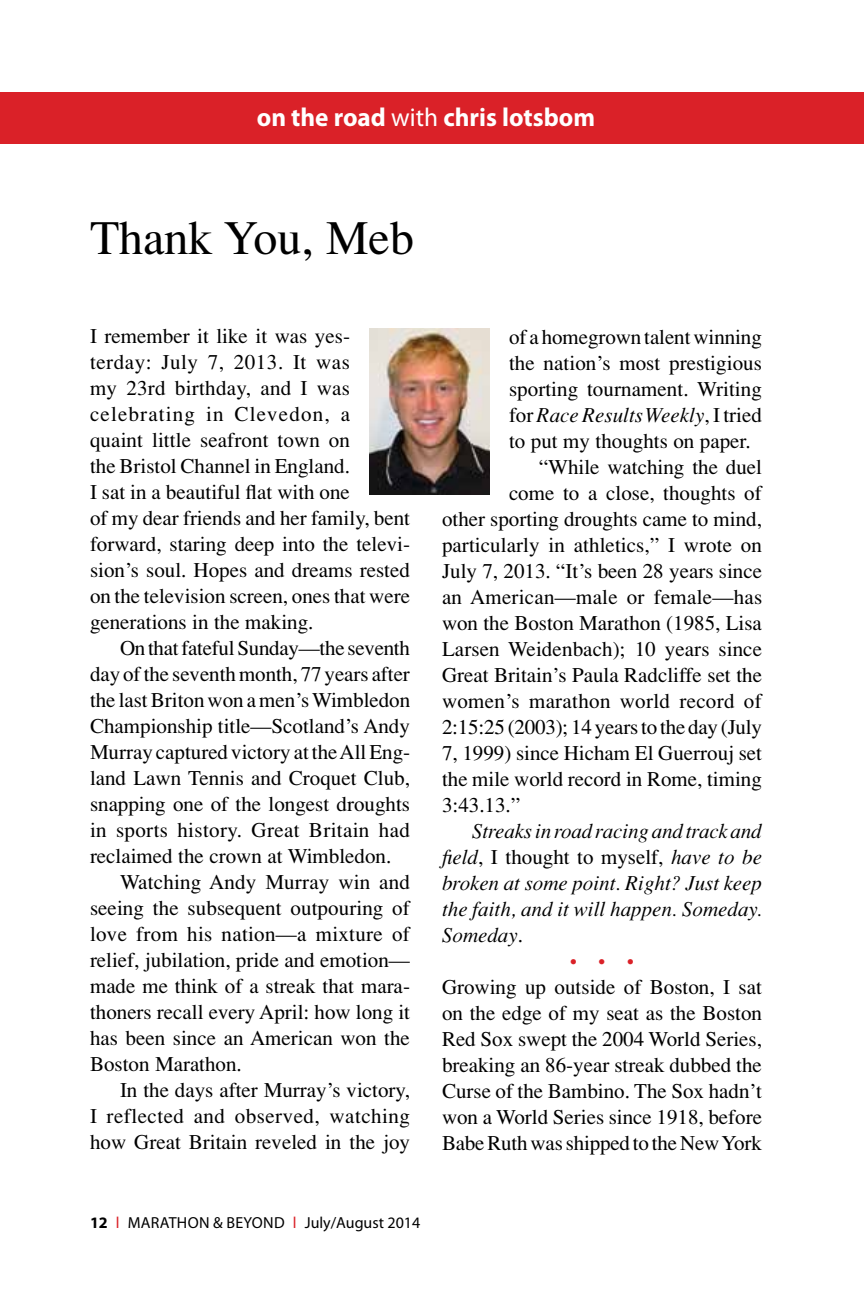
<style>
.page{position:relative;width:864px;height:1296px;background:#fff}
.page>*{position:absolute;margin:0;border:0;box-sizing:border-box;transform-origin:0 0}
.ctdept{font:48px "Times";color:#000}
.t1{font:700 26px "Myriad Pro";color:#fff}
.tx{font:21px/26px "Times";color:#000;text-align:justify}
.tx1{font:21px/26px "Times";color:#000}
.tx-2{font:italic 21px/26px "Times";color:#000;text-align:justify}
.tx1-2{font:21px "Times";color:#da2128}
.t2{font:16px "Myriad Pro";color:#000}
.s1{font-weight:400}
.s2{font-style:italic}
.s3{font-style:normal}
.s4{font-weight:700}
.s5{color:#da2128}
</style>
<div class="page">
<div style="left:0;top:92px;width:864px;height:51px;background:#da2128"></div>
<img style="left:369px;top:328px;width:121px;height:167px">
<p class="t1" style="left:257px;top:103px;width:340px">on the road <span class="s1">with</span> chris lotsbom</p>
<p class="ctdept" style="left:90px;top:211px;width:325px">Thank You, Meb</p>
<p class="tx1" style="left:90px;top:323px;width:322px">I remember it like it was yes&shy;terday: July 7, 2013. It was<br>my 23rd birthday, and I was celebrating in Clevedon, a<br>quaint little seafront town on<br>the Bristol Channel in England.<br>I sat in a beautiful flat with one<br>of my dear friends and her family, bent forward, staring deep into the televi&shy;sion’s soul. Hopes and dreams rested on the television screen, ones that were generations in the making.</p>
<p class="tx" style="left:90px;top:635px;width:322px;text-indent:30px">On that fateful Sunday—the seventh day of the seventh month, 77 years after the last Briton won a men’s Wimbledon Championship title—Scotland’s Andy Murray captured victory at the All Eng&shy;land Lawn Tennis and Croquet Club, snapping one of the longest droughts in sports history. Great Britain had reclaimed the crown at Wimbledon.</p>
<p class="tx" style="left:90px;top:869px;width:322px;text-indent:30px">Watching Andy Murray win and seeing the subsequent outpouring of love from his nation—a mixture of relief, jubilation, pride and emotion— made me think of a streak that mara&shy;thoners recall every April: how long it has been since an American won the Boston Marathon.</p>
<p class="tx" style="left:90px;top:1077px;width:322px;text-indent:30px">In the days after Murray’s victory, I reflected and observed, watching how Great Britain reveled in the joy</p>
<p class="tx" style="left:509px;top:324px;width:254px">of a homegrown talent winning the nation’s most prestigious sporting tournament. Writing for <span class="s2">Race Results Weekly</span>, I tried to put my thoughts on paper.</p>
<p class="tx" style="left:539px;top:454px;width:225px">“While watching the duel</p>
<p class="tx" style="left:509px;top:480px;width:254px">come to a close, thoughts of</p>
<p class="tx" style="left:442px;top:506px;width:321px">other sporting droughts came to mind,</p>
<p class="tx" style="left:442px;top:532px;width:321px">particularly in athletics,” I wrote on</p>
<p class="tx" style="left:442px;top:558px;width:322px">July 7, 2013. “It’s been 28 years since</p>
<p class="tx" style="left:442px;top:584px;width:322px">an American—male or female—has</p>
<p class="tx" style="left:442px;top:610px;width:321px">won the Boston Marathon (1985, Lisa</p>
<p class="tx" style="left:442px;top:636px;width:322px">Larsen Weidenbach); 10 years since</p>
<p class="tx" style="left:442px;top:662px;width:322px">Great Britain’s Paula Radcliffe set the</p>
<p class="tx" style="left:442px;top:688px;width:321px">women’s marathon world record of</p>
<p class="tx" style="left:442px;top:714px;width:322px">2:15:25 (2003); 14 years to the day (July</p>
<p class="tx" style="left:442px;top:740px;width:322px">7, 1999) since Hicham El Guerrouj set</p>
<p class="tx" style="left:442px;top:766px;width:321px">the mile world record in Rome, timing</p>
<p class="tx" style="left:442px;top:792px;width:80px">3:43.13.”</p>
<p class="tx-2" style="left:442px;top:818px;width:322px;text-indent:30px">Streaks in road racing and track and field<span class="s3">, I thought to myself,</span> have to be broken at some point. Right? Just keep the faith, and it will happen. Someday.<br>Someday<span class="s3">.</span></p>
<p class="tx1-2" style="left:570px;top:949px;width:66px">• • •</p>
<p class="tx1" style="left:442px;top:974px;width:322px;text-align:justify">Growing up outside of Boston, I sat on the edge of my seat as the Boston Red Sox swept the 2004 World Series, breaking an 86-year streak dubbed the Curse of the Bambino. The Sox hadn’t won a World Series since 1918, before Babe Ruth was shipped to the New York</p>
<p class="t2" style="left:90px;top:1213px;width:332px"><span class="s4">12</span> <span class="s5">l</span> MARATHON &amp; BEYOND <span class="s5">l</span> July/August 2014</p>
</div>
